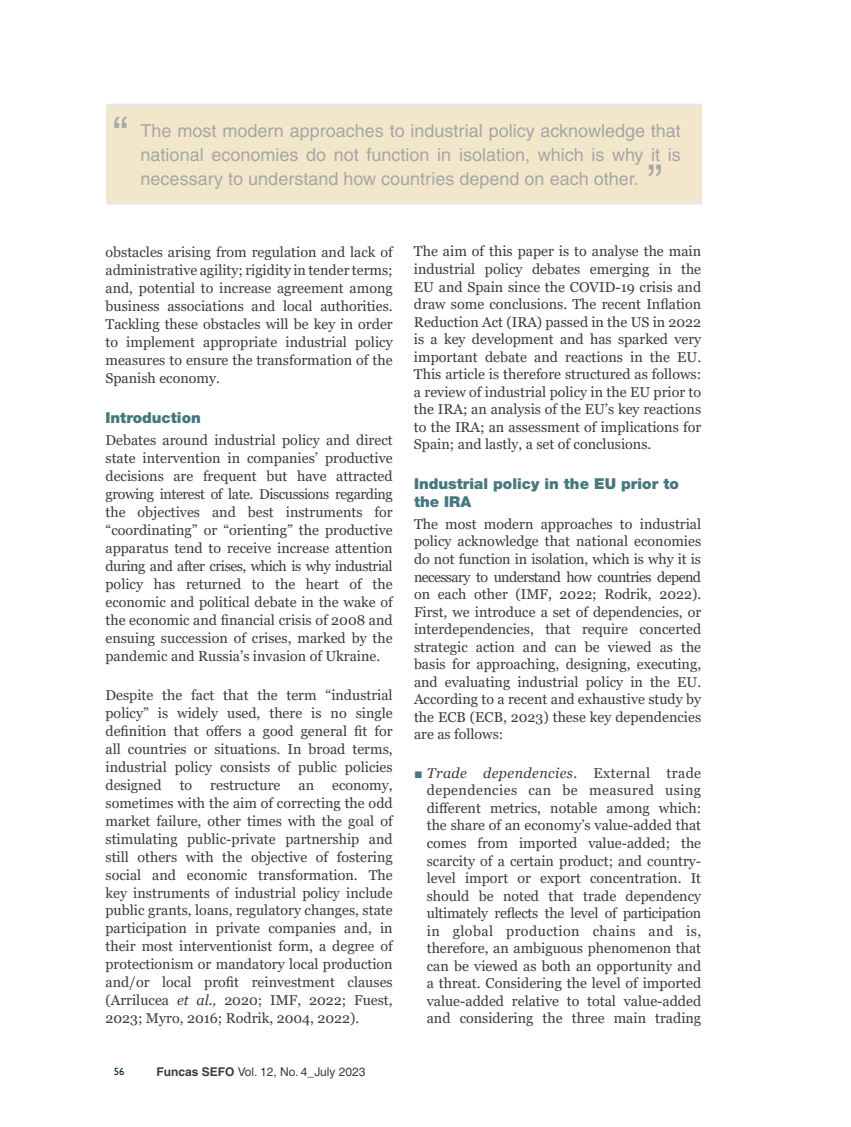
<style>
.page{position:relative;width:851px;height:1127px;background:#fff}
.page>*{position:absolute;margin:0;border:0;box-sizing:border-box;transform-origin:0 0}
.t1{font:45px "Helvetica";color:#a6a6a6}
.t2{font:18px/24px "Helvetica";color:#a6a6a6;text-align:justify}
.t3{font:900 15px/18.5px "Helvetica Neue";color:#45777e}
.t4{font:14.25px/18px "Georgia";color:#3c3c3b;text-align:justify}
.t5{font:12px "Helvetica";color:#453a36}
.t6{font:500 10.5px "Gill Sans MT Std";color:#001d39}
.s1{font-style:italic}
.s2{font-family:"Helvetica CE";font-weight:700}
.s3{font-family:"Arial";color:#45777e}
</style>
<div class="page">
<div style="left:107px;top:106px;width:595px;height:97px;background:#f3e7cb"></div>
<hr style="left:107px;top:104px;width:595px;height:3px;background:#e6e6e6">
<hr style="left:107px;top:201px;width:595px;height:3px;background:#e6e6e6">
<h1 class="t1" style="left:113px;top:107px;width:16px">“</h1>
<p class="t2" style="left:141px;top:118px;width:541px">The most modern approaches to industrial policy acknowledge that national economies do not function in isolation, which is why it is necessary to understand how countries depend on each other.</p>
<h1 class="t1" style="left:647px;top:155px;width:16px">”</h1>
<p class="t4" style="left:105px;top:243px;width:289px">obstacles arising from regulation and lack of administrative agility; rigidity in tender terms; and, potential to increase agreement among business associations and local authorities.<br>Tackling these obstacles will be key in order to implement appropriate industrial policy measures to ensure the transformation of the Spanish economy.</p>
<p class="t3" style="left:105px;top:408px;width:97px">Introduction</p>
<p class="t4" style="left:105px;top:431px;width:289px">Debates around industrial policy and direct state intervention in companies’ productive decisions are frequent but have attracted growing interest of late. Discussions regarding the objectives and best instruments for “coordinating” or “orienting” the productive apparatus tend to receive increase attention during and after crises, which is why industrial policy has returned to the heart of the economic and political debate in the wake of the economic and financial crisis of 2008 and ensuing succession of crises, marked by the pandemic and Russia’s invasion of Ukraine.</p>
<p class="t4" style="left:105px;top:686px;width:289px">Despite the fact that the term “industrial policy” is widely used, there is no single definition that offers a good general fit for all countries or situations. In broad terms, industrial policy consists of public policies designed</p>
<p class="t4" style="left:180px;top:776px;width:14px">to</p>
<p class="t4" style="left:210px;top:776px;width:72px">restructure</p>
<p class="t4" style="left:298px;top:776px;width:17px">an</p>
<p class="t4" style="left:105px;top:776px;width:289px;text-indent:226px">economy, sometimes with the aim of correcting the odd market failure, other times with the goal of stimulating public-private partnership and still others with the objective of fostering social and economic transformation. The key instruments of industrial policy include public grants, loans, regulatory changes, state participation in private companies and, in their most interventionist form, a degree of protectionism or mandatory local production and/or local profit reinvestment clauses (Arrilucea <span class="s1">et al.,</span> 2020; IMF, 2022; Fuest, 2023; Myro, 2016; Rodrik, 2004, 2022).</p>
<p class="t6" style="left:114px;top:1065px;width:12px">56</p>
<p class="t5" style="left:156px;top:1064px;width:210px"><span class="s2">Funcas SEFO</span> Vol. 12, No. 4_July 2023</p>
<p class="t4" style="left:414px;top:243px;width:289px;line-height:17.5px">The aim of this paper is to analyse the main industrial policy debates emerging in the EU and Spain since the COVID-19 crisis and draw some conclusions. The recent Inflation Reduction Act (IRA) passed in the US in 2022 is a key development and has sparked very important debate and reactions in the EU.<br>This article is therefore structured as follows: a review of industrial policy in the EU prior to the IRA; an analysis of the EU’s key reactions to the IRA; an assessment of implications for Spain; and lastly, a set of conclusions.</p>
<p class="t3" style="left:414px;top:474px;width:266px">Industrial policy in the EU prior to the IRA</p>
<p class="t4" style="left:414px;top:515px;width:289px;line-height:17.5px">The most modern approaches to industrial policy acknowledge that national economies do not function in isolation, which is why it is necessary to understand how countries depend on each other (IMF, 2022; Rodrik, 2022).<br>First, we introduce a set of dependencies, or interdependencies, that require concerted strategic action and can be viewed as the basis for approaching, designing, executing, and evaluating industrial policy in the EU.<br>According to a recent and exhaustive study by the ECB (ECB, 2023) these key dependencies are as follows:</p>
<p class="t4" style="left:426px;top:764px;width:276px;line-height:17.5px;text-indent:-13px"><span class="s3">■</span> <span class="s1">Trade dependencies.</span> External trade dependencies can be measured using different metrics, notable among which: the share of an economy’s value-added that comes from imported value-added; the scarcity of a certain product; and country&shy;level import or export concentration. It should be noted that trade dependency ultimately reflects the level of participation in global production chains and is, therefore, an ambiguous phenomenon that can be viewed as both an opportunity and a threat. Considering the level of imported value-added relative to total value-added and considering the three main trading</p>
</div>
